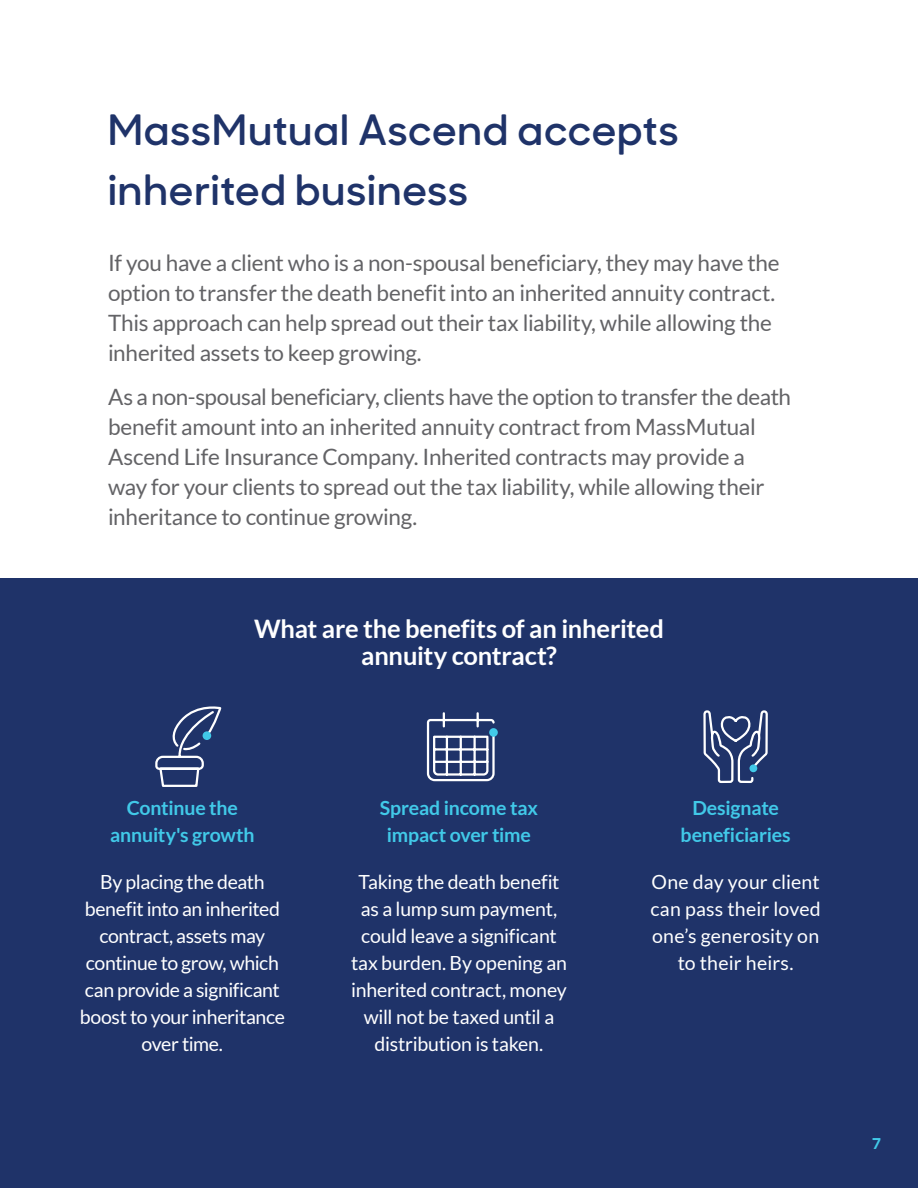
<style>
.page{position:relative;width:918px;height:1188px;background:#fff}
.page>*{position:absolute;margin:0;border:0;box-sizing:border-box;transform-origin:0 0}
.Page_Head{font:600 42px/60px "MM Sharp Sans";letter-spacing:.02em;color:#1f3369}
.Body{font:700 25.5px/27px "Lato";letter-spacing:-.005em;color:#fff;text-align:center}
.Body-2{font:22.5px/30px "Lato";letter-spacing:-.015em;color:#636366}
.Body-3{font:19.5px/27px "Lato";letter-spacing:-.015em;color:#fff;text-align:center}
.Body-4{font:700 19.5px/27px "Lato";letter-spacing:-.01em;color:#41c9e8;text-align:center}
.Body-5{font:19.5px/27px "Lato";letter-spacing:.01em;color:#fff;text-align:center}
.t1{font:700 15px "MM Sharp Sans";color:#41c9e8}
</style>
<div class="page">
<div style="left:0;top:579px;width:918px;height:609px;background:#1f3369"></div>
<svg style="left:155px;top:706px;width:67px;height:81px"></svg>
<div style="left:203px;top:731px;width:8px;height:9px;background:#41c9e8;border-radius:50%"></div>
<svg style="left:426px;top:712px;width:69px;height:70px"></svg>
<div style="left:489px;top:728px;width:9px;height:9px;background:#41c9e8;border-radius:50%"></div>
<svg style="left:702px;top:578px;width:67px;height:205px"></svg>
<div style="left:749px;top:764px;width:8px;height:8px;background:#41c9e8;border-radius:50%"></div>
<p class="Page_Head" style="left:108px;top:97px;width:572px">MassMutual Ascend accepts inherited business</p>
<p class="Body-2" style="left:108px;top:248px;width:673px">If you have a client who is a non-spousal beneficiary, they may have the option to transfer the death benefit into an inherited annuity contract.<br>This approach can help spread out their tax liability, while allowing the inherited assets to keep growing.</p>
<p class="Body-2" style="left:108px;top:382px;width:685px">As a non-spousal beneficiary, clients have the option to transfer the death benefit amount into an inherited annuity contract from MassMutual Ascend Life Insurance Company. Inherited contracts may provide a<br>way for your clients to spread out the tax liability, while allowing their inheritance to continue growing.</p>
<p class="Body" style="left:254px;top:615px;width:411px">What are the benefits of an inherited annuity contract?</p>
<p class="Body-4" style="left:110px;top:794px;width:146px">Continue the annuity's growth</p>
<p class="Body-3" style="left:80px;top:869px;width:207px">By placing the death benefit into an inherited contract, assets may continue to grow, which can provide a significant boost to your inheritance over time.</p>
<p class="Body-4" style="left:380px;top:794px;width:160px">Spread income tax impact over time</p>
<p class="Body-3" style="left:351px;top:869px;width:217px">Taking the death benefit as a lump sum payment, could leave a significant tax burden. By opening an inherited contract, money will not be taxed until a distribution is taken.</p>
<p class="Body-4" style="left:681px;top:794px;width:112px">Designate beneficiaries</p>
<p class="Body-5" style="left:650px;top:869px;width:172px">One day your client can pass their loved one’s generosity on to their heirs.</p>
<p class="t1" style="left:872px;top:1131px;width:11px">7</p>
</div>
